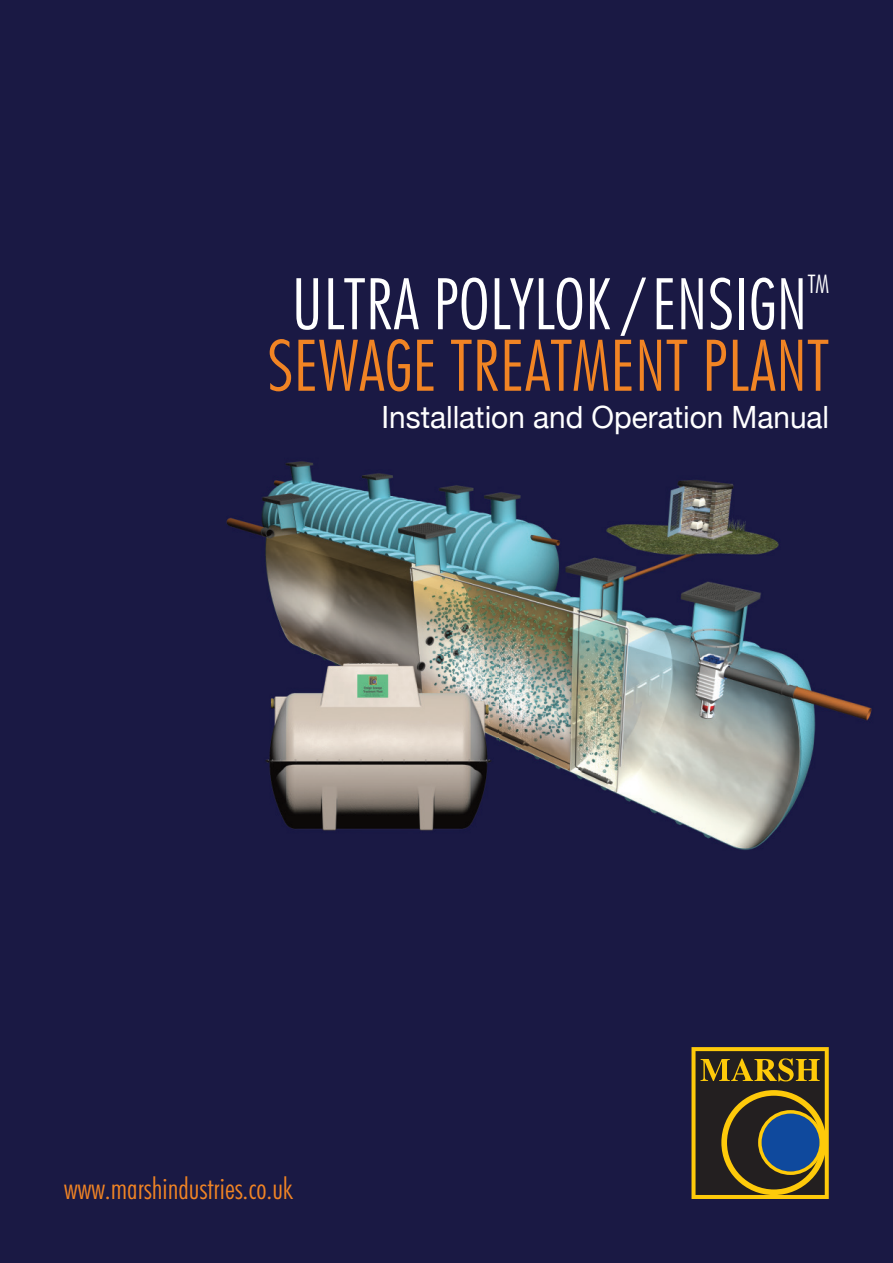
<style>
.page{position:relative;width:893px;height:1263px;background:#1a1944}
.page>*{position:absolute;margin:0;border:0;box-sizing:border-box;transform-origin:0 0}
.t1{font:300 condensed 71.55px "Futura BT";color:#f18424}
.t2{font:300 condensed 71.55px "Futura BT";color:#fff}
.t3{font:30.75px "Helvetica Neue";color:#fff}
.t4{font:300 condensed 30px "Futura BT";color:#f18424}
.t5{font:300 condensed 25.8px "Futura BT";color:#fff}
</style>
<div class="page">
<svg style="left:691px;top:1047px;width:138px;height:152px;background:#5c5229"></svg>
<img style="left:226px;top:461px;width:646px;height:389px">
<img style="left:258px;top:654px;width:241px;height:189px">
<h1 class="t2" style="left:291px;top:263px;width:518px">ULTRA POLYLOK /ENSIGN</h1>
<p class="t5" style="left:808px;top:269px;width:23px">TM</p>
<h1 class="t1" style="left:267px;top:324px;width:563px">SEWAGE TREATMENT PLANT</h1>
<p class="t3" style="left:382px;top:399px;width:449px">Installation and Operation Manual</p>
<p class="t4" style="left:64px;top:1171px;width:231px">www.marshindustries.co.uk</p>
</div>
